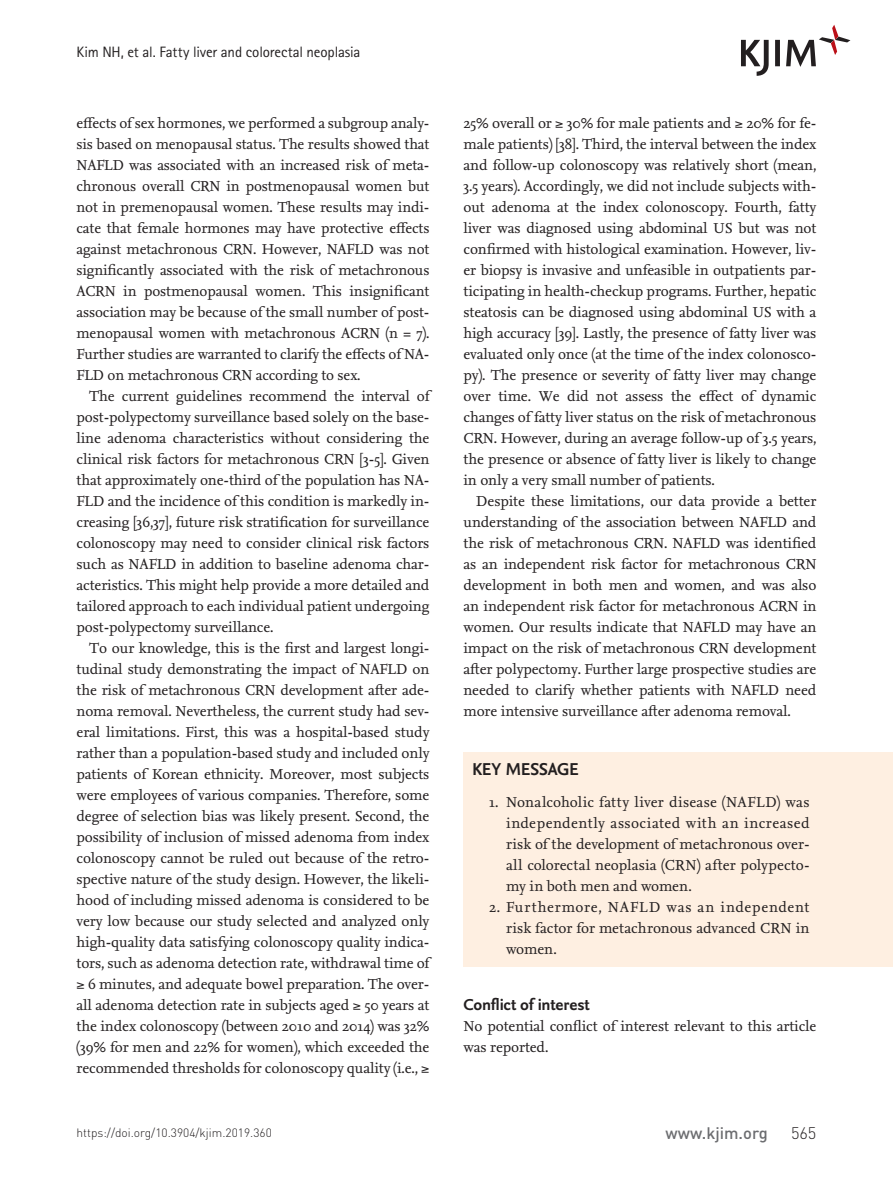
<style>
.page{position:relative;width:893px;height:1191px;background:#fff}
.page>*{position:absolute;margin:0;border:0;box-sizing:border-box;transform-origin:0 0}
.키메세지제목{font:700 18px "Nexus Sans";letter-spacing:-.02em;color:#231f20}
.제목2{font:700 16.5px "Nexus Sans";letter-spacing:-.01em;color:#231f20}
.t1{font:500 16.5px "DIN Pro";color:#6c6d70}
.t2{font:300 16.5px "DIN Pro";color:#231f20}
.들였쓰기_본문{font:15px/21px "Nexus Serif";letter-spacing:-.01em;color:#231f20;text-align:justify}
.본문첫단락{font:15px/21px "Nexus Serif";letter-spacing:-.01em;color:#231f20}
.t3{font:15px "Rotis Sans Serif Std";letter-spacing:-.01em;color:#231f20}
.t4{font:300 12px "DIN Pro";color:#231f20}
</style>
<div class="page">
<svg style="left:741px;top:25px;width:109px;height:51px"></svg>
<div style="left:463px;top:752px;width:430px;height:214px;background:#feefe1"></div>
<p class="t3" style="left:77px;top:43px;width:286px">Kim NH, et al. Fatty liver and colorectal neoplasia</p>
<p class="들였쓰기_본문" style="left:77px;top:112px;width:354px">effects of sex hormones, we performed a subgroup analy&shy;sis based on menopausal status. The results showed that NAFLD was associated with an increased risk of meta&shy;chronous overall CRN in postmenopausal women but not in premenopausal women. These results may indi&shy;cate that female hormones may have protective effects against metachronous CRN. However, NAFLD was not significantly associated with the risk of metachronous ACRN in postmenopausal women. This insignificant association may be because of the small number of post&shy;menopausal women with metachronous ACRN (n = 7).<br>Further studies are warranted to clarify the effects of NA-FLD on metachronous CRN according to sex.</p>
<p class="들였쓰기_본문" style="left:77px;top:385px;width:354px;text-indent:13px">The current guidelines recommend the interval of post-polypectomy surveillance based solely on the base&shy;line adenoma characteristics without considering the clinical risk factors for metachronous CRN [3-5]. Given that approximately one-third of the population has NA-FLD and the incidence of this condition is markedly in&shy;creasing [36,37], future risk stratification for surveillance colonoscopy may need to consider clinical risk factors such as NAFLD in addition to baseline adenoma char&shy;acteristics. This might help provide a more detailed and tailored approach to each individual patient undergoing post-polypectomy surveillance.</p>
<p class="들였쓰기_본문" style="left:77px;top:637px;width:354px;text-indent:13px">To our knowledge, this is the first and largest longi&shy;tudinal study demonstrating the impact of NAFLD on the risk of metachronous CRN development after ade&shy;noma removal. Nevertheless, the current study had sev&shy;eral limitations. First, this was a hospital-based study rather than a population-based study and included only patients of Korean ethnicity. Moreover, most subjects were employees of various companies. Therefore, some degree of selection bias was likely present. Second, the possibility of inclusion of missed adenoma from index colonoscopy cannot be ruled out because of the retro&shy;spective nature of the study design. However, the likeli&shy;hood of including missed adenoma is considered to be very low because our study selected and analyzed only high-quality data satisfying colonoscopy quality indica&shy;tors, such as adenoma detection rate, withdrawal time of ≥ 6 minutes, and adequate bowel preparation. The over&shy;all adenoma detection rate in subjects aged ≥ 50 years at the index colonoscopy (between 2010 and 2014) was 32% (39% for men and 22% for women), which exceeded the recommended thresholds for colonoscopy quality (i.e., ≥</p>
<p class="들였쓰기_본문" style="left:463px;top:112px;width:354px">25% overall or ≥ 30% for male patients and ≥ 20% for fe&shy;male patients) [38]. Third, the interval between the index and follow-up colonoscopy was relatively short (mean, 3.5 years). Accordingly, we did not include subjects with&shy;out adenoma at the index colonoscopy. Fourth, fatty liver was diagnosed using abdominal US but was not confirmed with histological examination. However, liv&shy;er biopsy is invasive and unfeasible in outpatients par&shy;ticipating in health-checkup programs. Further, hepatic steatosis can be diagnosed using abdominal US with a high accuracy [39]. Lastly, the presence of fatty liver was evaluated only once (at the time of the index colonosco&shy;py). The presence or severity of fatty liver may change over time. We did not assess the effect of dynamic changes of fatty liver status on the risk of metachronous CRN. However, during an average follow-up of 3.5 years, the presence or absence of fatty liver is likely to change in only a very small number of patients.</p>
<p class="들였쓰기_본문" style="left:463px;top:490px;width:354px;text-indent:13px">Despite these limitations, our data provide a better understanding of the association between NAFLD and the risk of metachronous CRN. NAFLD was identified as an independent risk factor for metachronous CRN development in both men and women, and was also an independent risk factor for metachronous ACRN in women. Our results indicate that NAFLD may have an impact on the risk of metachronous CRN development after polypectomy. Further large prospective studies are needed to clarify whether patients with NAFLD need more intensive surveillance after adenoma removal.</p>
<p class="키메세지제목" style="left:472px;top:758px;width:108px">KEY MESSAGE</p>
<p class="들였쓰기_본문" style="left:506px;top:791px;width:305px;text-indent:-17px">1. Nonalcoholic fatty liver disease (NAFLD) was independently associated with an increased risk of the development of metachronous over&shy;all colorectal neoplasia (CRN) after polypecto&shy;my in both men and women.</p>
<p class="들였쓰기_본문" style="left:506px;top:896px;width:305px;text-indent:-17px">2. Furthermore, NAFLD was an independent risk factor for metachronous advanced CRN in women.</p>
<p class="제목2" style="left:463px;top:994px;width:128px">Conflict of interest</p>
<p class="본문첫단락" style="left:463px;top:1015px;width:354px">No potential conflict of interest relevant to this article was reported.</p>
<p class="t4" style="left:77px;top:1124px;width:197px">https://doi.org/10.3904/kjim.2019.360</p>
<p class="t1" style="left:666px;top:1121px;width:104px">www.kjim.org</p>
<p class="t2" style="left:791px;top:1121px;width:27px">565</p>
</div>
